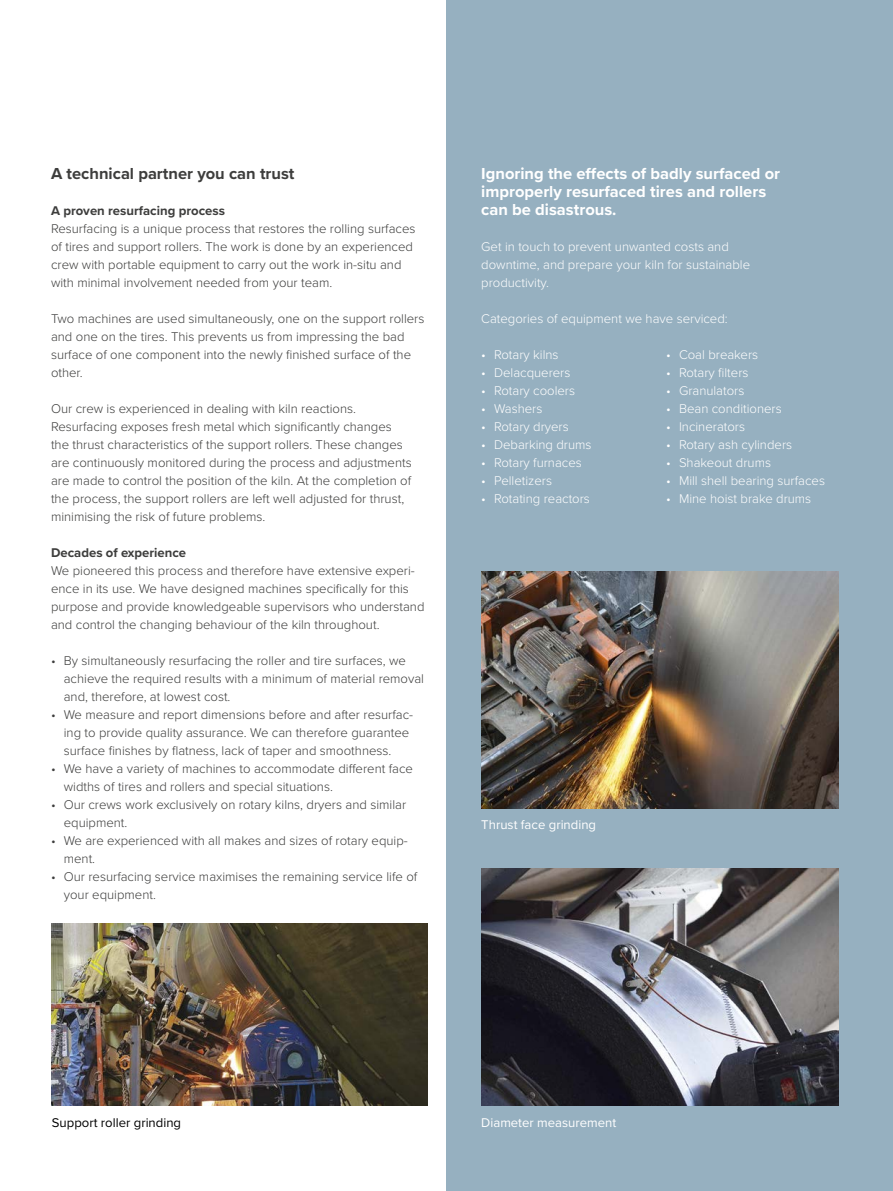
<style>
.page{position:relative;width:893px;height:1191px;background:#fff}
.page>*{position:absolute;margin:0;border:0;box-sizing:border-box;transform-origin:0 0}
.Body{font:700 16.5px/18px "Proxima Nova";color:#fff}
.Body-2{font:700 16.5px "Proxima Nova";color:#3d3d3c}
.Body-3{font:300 13.2px/18px "Proxima Nova";color:#3d3d3c}
.Body-4{font:300 13.2px/18px "Proxima Nova";color:#fff}
.Body-5{font:700 13.2px "Proxima Nova";color:#3d3d3c}
.Front_page_headline{font:13.2px "Proxima Nova";color:#fff}
.Front_page_headline-2{font:13.2px "Proxima Nova";color:#000}
</style>
<div class="page">
<div style="left:446px;top:0;width:447px;height:1191px;background:#96b0c0"></div>
<img style="left:51px;top:923px;width:376px;height:182px">
<img style="left:481px;top:571px;width:357px;height:237px">
<img style="left:481px;top:868px;width:357px;height:237px">
<p class="Body-2" style="left:51px;top:161px;width:245px">A technical partner you can trust</p>
<p class="Body-5" style="left:51px;top:200px;width:175px">A proven resurfacing process</p>
<p class="Body-3" style="left:51px;top:218px;width:366px">Resurfacing is a unique process that restores the rolling surfaces of tires and support rollers. The work is done by an experienced crew with portable equipment to carry out the work in-situ and with minimal involvement needed from your team.</p>
<p class="Body-3" style="left:51px;top:308px;width:375px">Two machines are used simultaneously, one on the support rollers and one on the tires. This prevents us from impressing the bad surface of one component into the newly finished surface of the other.</p>
<p class="Body-3" style="left:51px;top:398px;width:362px">Our crew is experienced in dealing with kiln reactions.<br>Resurfacing exposes fresh metal which significantly changes the thrust characteristics of the support rollers. These changes are continuously monitored during the process and adjustments are made to control the position of the kiln. At the completion of the process, the support rollers are left well adjusted for thrust, minimising the risk of future problems.</p>
<p class="Body-5" style="left:51px;top:542px;width:137px">Decades of experience</p>
<p class="Body-3" style="left:51px;top:560px;width:375px">We pioneered this process and therefore have extensive experi&shy;ence in its use. We have designed machines specifically for this purpose and provide knowledgeable supervisors who understand and control the changing behaviour of the kiln throughout.</p>
<p class="Body-3" style="left:64px;top:650px;width:362px;text-indent:-13px">• By simultaneously resurfacing the roller and tire surfaces, we achieve the required results with a minimum of material removal and, therefore, at lowest cost.</p>
<p class="Body-3" style="left:64px;top:704px;width:351px;text-indent:-13px">• We measure and report dimensions before and after resurfac&shy;ing to provide quality assurance. We can therefore guarantee surface finishes by flatness, lack of taper and smoothness.</p>
<p class="Body-3" style="left:64px;top:758px;width:351px;text-indent:-13px">• We have a variety of machines to accommodate different face widths of tires and rollers and special situations.</p>
<p class="Body-3" style="left:64px;top:794px;width:344px;text-indent:-13px">• Our crews work exclusively on rotary kilns, dryers and similar equipment.</p>
<p class="Body-3" style="left:64px;top:830px;width:346px;text-indent:-13px">• We are experienced with all makes and sizes of rotary equip&shy;ment.</p>
<p class="Body-3" style="left:64px;top:866px;width:355px;text-indent:-13px">• Our resurfacing service maximises the remaining service life of your equipment.</p>
<p class="Body" style="left:481px;top:164px;width:300px">Ignoring the effects of badly surfaced or improperly resurfaced tires and rollers can be disastrous.</p>
<p class="Body-4" style="left:481px;top:236px;width:270px">Get in touch to prevent unwanted costs and downtime, and prepare your kiln for sustainable productivity.</p>
<p class="Body-4" style="left:481px;top:308px;width:248px">Categories of equipment we have serviced:</p>
<p class="Body-4" style="left:481px;top:344px;width:79px">• Rotary kilns</p>
<p class="Body-4" style="left:481px;top:362px;width:91px">• Delacquerers</p>
<p class="Body-4" style="left:481px;top:380px;width:95px">• Rotary coolers</p>
<p class="Body-4" style="left:481px;top:398px;width:63px">• Washers</p>
<p class="Body-4" style="left:481px;top:416px;width:89px">• Rotary dryers</p>
<p class="Body-4" style="left:481px;top:434px;width:112px">• Debarking drums</p>
<p class="Body-4" style="left:481px;top:452px;width:102px">• Rotary furnaces</p>
<p class="Body-4" style="left:481px;top:470px;width:72px">• Pelletizers</p>
<p class="Body-4" style="left:481px;top:488px;width:110px">• Rotating reactors</p>
<p class="Body-4" style="left:666px;top:344px;width:94px">• Coal breakers</p>
<p class="Body-4" style="left:666px;top:362px;width:84px">• Rotary filters</p>
<p class="Body-4" style="left:666px;top:380px;width:80px">• Granulators</p>
<p class="Body-4" style="left:666px;top:398px;width:117px">• Bean conditioners</p>
<p class="Body-4" style="left:666px;top:416px;width:80px">• Incinerators</p>
<p class="Body-4" style="left:666px;top:434px;width:127px">• Rotary ash cylinders</p>
<p class="Body-4" style="left:666px;top:452px;width:106px">• Shakeout drums</p>
<p class="Body-4" style="left:666px;top:470px;width:160px">• Mill shell bearing surfaces</p>
<p class="Body-4" style="left:666px;top:488px;width:147px">• Mine hoist brake drums</p>
<p class="Front_page_headline" style="left:481px;top:814px;width:116px">Thrust face grinding</p>
<p class="Front_page_headline-2" style="left:52px;top:1113px;width:131px">Support roller grinding</p>
<p class="Front_page_headline" style="left:481px;top:1113px;width:137px">Diameter measurement</p>
</div>
